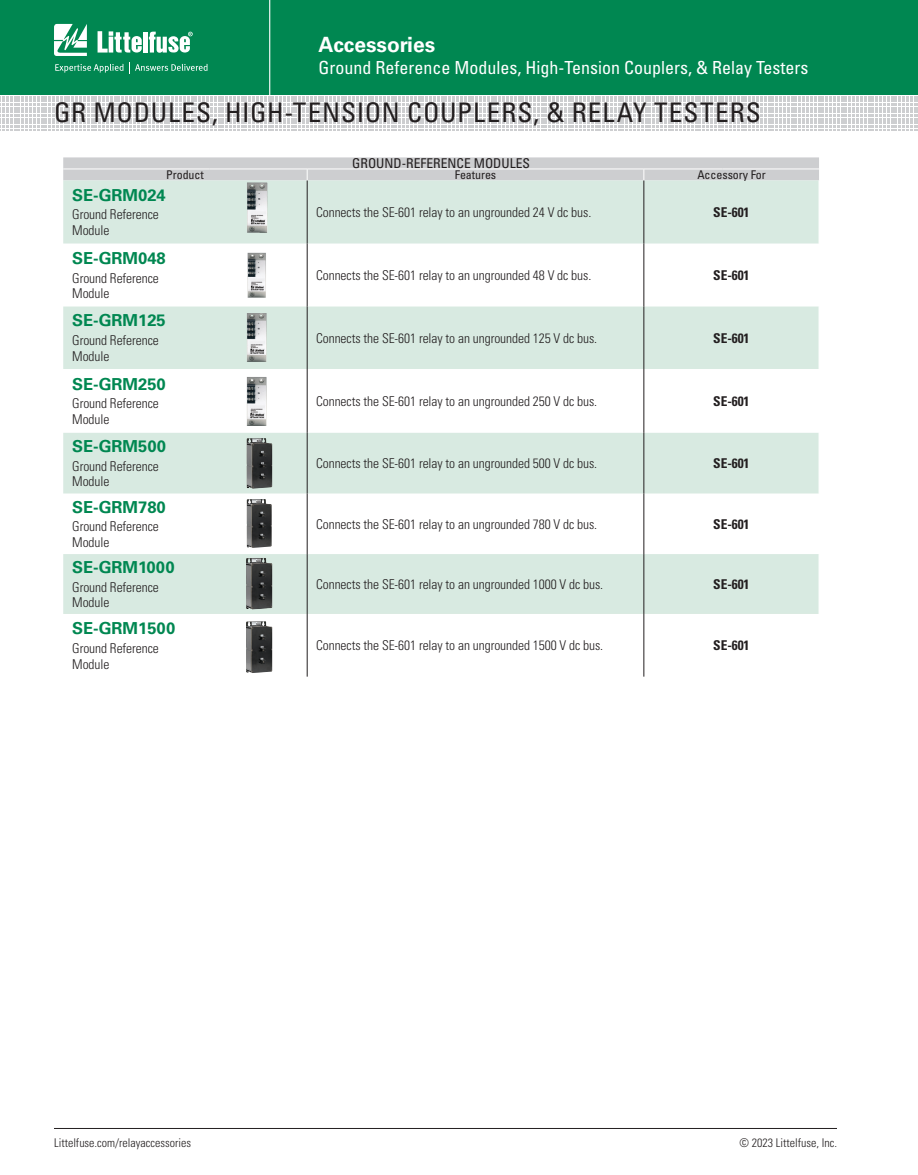
<style>
.page{position:relative;width:918px;height:1175px;background:#fff}
.page>*{position:absolute;margin:0;border:0;box-sizing:border-box;transform-origin:0 0}
.Head_Large{font:condensed 27px "Univers LT Std";letter-spacing:.035em;color:#231f20}
.t1{font:700 21px "Univers LT Std";color:#fff}
.t2{font:condensed 18px "Univers LT Std";color:#fff}
.Product_part_in_table{font:700 16.5px "Univers LT Std";color:#008751}
.Body_text{font:300 condensed 13.5px/15.8px "Univers LT Std";letter-spacing:-.005em;color:#231f20}
.accessory_for{font:700 condensed 13.5px "Univers LT Std";letter-spacing:-.005em;color:#231f20}
.Facts_Subhead{font:condensed 13.5px "Univers LT Std";color:#231f20}
.t3{font:300 condensed 12px "Univers LT Std";color:#231f20}
.Accessory_subhead{font:condensed 12px "Univers LT Std";letter-spacing:-.005em;color:#231f20}
</style>
<div class="page">
<div style="left:0;top:0;width:918px;height:95px;background:#008751"></div>
<svg style="left:0;top:96px;width:916px;height:35px"></svg>
<hr style="left:269px;top:0;width:1px;height:96px;background:#fff">
<svg style="left:54px;top:24px;width:33px;height:32px"></svg>
<hr style="left:143px;top:32px;width:4px;height:21px;background:#fff">
<svg style="left:149px;top:32px;width:44px;height:21px"></svg>
<svg style="left:98px;top:31px;width:44px;height:22px"></svg>
<svg style="left:55px;top:62px;width:153px;height:11px"></svg>
<hr style="left:54px;top:1128px;width:783px;height:1px;background:#231f20">
<svg style="left:63px;top:180px;width:756px;height:434px;fill:#d8eae1"></svg>
<svg style="left:63px;top:157px;width:756px;height:23px;background:#d0d1d2"></svg>
<hr style="left:723px;top:169px;width:96px;height:1px;background:#fff">
<hr style="left:307px;top:180px;width:1px;height:63px;background:#231f20">
<hr style="left:644px;top:180px;width:1px;height:63px;background:#231f20">
<hr style="left:307px;top:243px;width:1px;height:63px;background:#231f20">
<hr style="left:644px;top:243px;width:1px;height:63px;background:#231f20">
<hr style="left:307px;top:306px;width:1px;height:63px;background:#231f20">
<hr style="left:644px;top:306px;width:1px;height:63px;background:#231f20">
<hr style="left:307px;top:369px;width:1px;height:64px;background:#231f20">
<hr style="left:644px;top:369px;width:1px;height:64px;background:#231f20">
<hr style="left:307px;top:433px;width:1px;height:60px;background:#231f20">
<hr style="left:644px;top:433px;width:1px;height:60px;background:#231f20">
<hr style="left:307px;top:493px;width:1px;height:61px;background:#231f20">
<hr style="left:644px;top:493px;width:1px;height:61px;background:#231f20">
<hr style="left:307px;top:554px;width:1px;height:60px;background:#231f20">
<hr style="left:644px;top:554px;width:1px;height:60px;background:#231f20">
<hr style="left:307px;top:614px;width:1px;height:62px;background:#231f20">
<hr style="left:644px;top:614px;width:1px;height:62px;background:#231f20">
<img style="left:244px;top:182px;width:28px;height:51px">
<img style="left:246px;top:252px;width:25px;height:46px">
<img style="left:244px;top:313px;width:28px;height:49px">
<img style="left:245px;top:376px;width:27px;height:50px">
<img style="left:246px;top:438px;width:26px;height:51px">
<img style="left:247px;top:499px;width:25px;height:49px">
<img style="left:246px;top:558px;width:27px;height:51px">
<img style="left:246px;top:621px;width:27px;height:52px">
<h2 class="t1" style="left:319px;top:33px;width:118px">Accessories</h2>
<h3 class="t2" style="left:319px;top:56px;width:492px">Ground Reference Modules, High-Tension Couplers, &amp; Relay Testers</h3>
<p class="Head_Large" style="left:54px;top:96px;width:708px">GR MODULES, HIGH-TENSION COUPLERS, &amp; RELAY TESTERS</p>
<p class="Facts_Subhead" style="left:352px;top:154px;width:179px">GROUND-REFERENCE MODULES</p>
<p class="Accessory_subhead" style="left:166px;top:167px;width:39px">Product</p>
<p class="Accessory_subhead" style="left:455px;top:167px;width:43px">Features</p>
<p class="Accessory_subhead" style="left:697px;top:167px;width:70px">Accessory For</p>
<p class="Product_part_in_table" style="left:72px;top:185px;width:95px">SE-GRM024</p>
<p class="Body_text" style="left:72px;top:207px;width:88px">Ground Reference<br>Module</p>
<p class="Body_text" style="left:316px;top:204px;width:277px">Connects the SE-601 relay to an ungrounded 24 V dc bus.</p>
<p class="accessory_for" style="left:713px;top:204px;width:38px">SE-601</p>
<p class="Product_part_in_table" style="left:72px;top:248px;width:95px">SE-GRM048</p>
<p class="Body_text" style="left:72px;top:270px;width:88px">Ground Reference<br>Module</p>
<p class="Body_text" style="left:316px;top:267px;width:277px">Connects the SE-601 relay to an ungrounded 48 V dc bus.</p>
<p class="accessory_for" style="left:713px;top:267px;width:38px">SE-601</p>
<p class="Product_part_in_table" style="left:72px;top:311px;width:95px">SE-GRM125</p>
<p class="Body_text" style="left:72px;top:332px;width:88px">Ground Reference<br>Module</p>
<p class="Body_text" style="left:316px;top:330px;width:283px">Connects the SE-601 relay to an ungrounded 125 V dc bus.</p>
<p class="accessory_for" style="left:713px;top:329px;width:38px">SE-601</p>
<p class="Product_part_in_table" style="left:72px;top:374px;width:95px">SE-GRM250</p>
<p class="Body_text" style="left:72px;top:396px;width:88px">Ground Reference<br>Module</p>
<p class="Body_text" style="left:316px;top:393px;width:283px">Connects the SE-601 relay to an ungrounded 250 V dc bus.</p>
<p class="accessory_for" style="left:713px;top:393px;width:38px">SE-601</p>
<p class="Product_part_in_table" style="left:72px;top:436px;width:95px">SE-GRM500</p>
<p class="Body_text" style="left:72px;top:458px;width:88px">Ground Reference<br>Module</p>
<p class="Body_text" style="left:316px;top:455px;width:283px">Connects the SE-601 relay to an ungrounded 500 V dc bus.</p>
<p class="accessory_for" style="left:713px;top:455px;width:38px">SE-601</p>
<p class="Product_part_in_table" style="left:72px;top:497px;width:95px">SE-GRM780</p>
<p class="Body_text" style="left:72px;top:518px;width:88px">Ground Reference<br>Module</p>
<p class="Body_text" style="left:316px;top:516px;width:283px">Connects the SE-601 relay to an ungrounded 780 V dc bus.</p>
<p class="accessory_for" style="left:713px;top:515px;width:38px">SE-601</p>
<p class="Product_part_in_table" style="left:72px;top:557px;width:104px">SE-GRM1000</p>
<p class="Body_text" style="left:72px;top:579px;width:88px">Ground Reference<br>Module</p>
<p class="Body_text" style="left:316px;top:576px;width:289px">Connects the SE-601 relay to an ungrounded 1000 V dc bus.</p>
<p class="accessory_for" style="left:713px;top:576px;width:38px">SE-601</p>
<p class="Product_part_in_table" style="left:72px;top:618px;width:105px">SE-GRM1500</p>
<p class="Body_text" style="left:72px;top:640px;width:88px">Ground Reference<br>Module</p>
<p class="Body_text" style="left:316px;top:637px;width:289px">Connects the SE-601 relay to an ungrounded 1500 V dc bus.</p>
<p class="accessory_for" style="left:713px;top:637px;width:38px">SE-601</p>
<p class="t3" style="left:54px;top:1135px;width:139px">Littelfuse.com/relayaccessories</p>
<p class="t3" style="left:739px;top:1135px;width:99px">© 2023 Littelfuse, Inc.</p>
</div>
